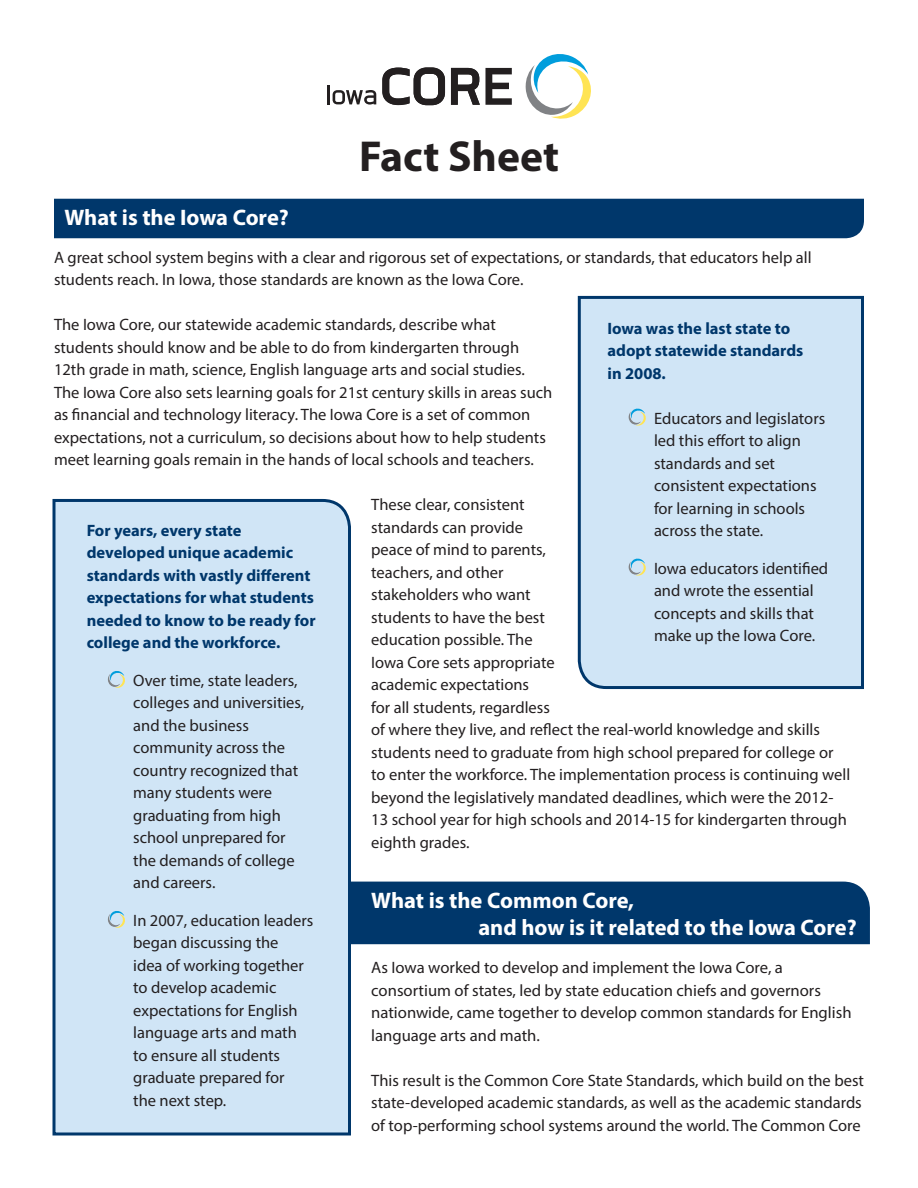
<style>
.page{position:relative;width:918px;height:1188px;background:#fff}
.page>*{position:absolute;margin:0;border:0;box-sizing:border-box;transform-origin:0 0}
.t1{font:700 43.5px "Myriad Pro";color:#231f20}
.t2{font:700 22.5px "Myriad Pro";color:#fff}
.t3{font:16.5px/22.5px "Myriad Pro";color:#231f20}
.t4{font:700 16.5px/22.5px "Myriad Pro";color:#00376b}
</style>
<div class="page">
<div style="left:352px;top:882px;width:518px;height:62px;background:#00376b"></div>
<div style="left:54px;top:199px;width:810px;height:39px;background:#00376b"></div>
<div style="left:52px;top:498px;width:300px;height:638px;background:#d0e5f6"></div>
<div style="left:577px;top:295px;width:287px;height:394px;background:#d0e5f6"></div>
<svg style="left:525px;top:54px;width:66px;height:65px"></svg>
<svg style="left:382px;top:67px;width:63px;height:38px"></svg>
<svg style="left:451px;top:68px;width:61px;height:37px"></svg>
<hr style="left:327px;top:85px;width:3px;height:19px;background:#231f20">
<svg style="left:333px;top:90px;width:43px;height:15px"></svg>
<svg style="left:629px;top:409px;width:17px;height:17px"></svg>
<svg style="left:629px;top:559px;width:17px;height:17px"></svg>
<svg style="left:108px;top:671px;width:17px;height:17px"></svg>
<svg style="left:108px;top:911px;width:17px;height:17px"></svg>
<p class="t2" style="left:64px;top:203px;width:226px">What is the Iowa Core?</p>
<p class="t1" style="left:359px;top:128px;width:201px">Fact Sheet</p>
<p class="t3" style="left:54px;top:246px;width:759px">A great school system begins with a clear and rigorous set of expectations, or standards, that educators help all students reach. In Iowa, those standards are known as the Iowa Core.</p>
<p class="t3" style="left:54px;top:313px;width:500px">The Iowa Core, our statewide academic standards, describe what students should know and be able to do from kindergarten through 12th grade in math, science, English language arts and social studies.<br>The Iowa Core also sets learning goals for 21st century skills in areas such as financial and technology literacy. The Iowa Core is a set of common expectations, not a curriculum, so decisions about how to help students meet learning goals remain in the hands of local schools and teachers.</p>
<p class="t3" style="left:371px;top:493px;width:481px">These clear, consistent<br>standards can provide<br>peace of mind to parents,<br>teachers, and other<br>stakeholders who want<br>students to have the best<br>education possible. The<br>Iowa Core sets appropriate<br>academic expectations<br>for all students, regardless<br>of where they live, and reflect the real-world knowledge and skills students need to graduate from high school prepared for college or to enter the workforce. The implementation process is continuing well beyond the legislatively mandated deadlines, which were the 2012- 13 school year for high schools and 2014-15 for kindergarten through eighth grades.</p>
<p class="t4" style="left:608px;top:316px;width:197px">Iowa was the last state to adopt statewide standards</p>
<p class="t4" style="left:608px;top:361px;width:60px">in 2008.</p>
<p class="t3" style="left:654px;top:406px;width:173px">Educators and legislators led this effort to align standards and set consistent expectations for learning in schools across the state.</p>
<p class="t3" style="left:654px;top:556px;width:176px">Iowa educators identified and wrote the essential concepts and skills that make up the Iowa Core.</p>
<p class="t4" style="left:87px;top:518px;width:231px">For years, every state developed unique academic standards with vastly different expectations for what students needed to know to be ready for college and the workforce.</p>
<p class="t3" style="left:133px;top:669px;width:173px">Over time, state leaders, colleges and universities, and the business community across the country recognized that many students were graduating from high school unprepared for</p>
<p class="t3" style="left:133px;top:849px;width:163px">the demands of college and careers.</p>
<p class="t3" style="left:133px;top:909px;width:182px">In 2007, education leaders began discussing the<br>idea of working together to develop academic expectations for English language arts and math to ensure all students graduate prepared for</p>
<p class="t3" style="left:133px;top:1089px;width:95px">the next step.</p>
<p class="t2" style="left:371px;top:886px;width:264px">What is the Common Core,</p>
<p class="t2" style="left:478px;top:913px;width:380px">and how is it related to the Iowa Core?</p>
<p class="t3" style="left:371px;top:956px;width:482px">As Iowa worked to develop and implement the Iowa Core, a consortium of states, led by state education chiefs and governors nationwide, came together to develop common standards for English language arts and math.</p>
<p class="t3" style="left:371px;top:1068px;width:494px">This result is the Common Core State Standards, which build on the best state-developed academic standards, as well as the academic standards of top-performing school systems around the world. The Common Core</p>
</div>
